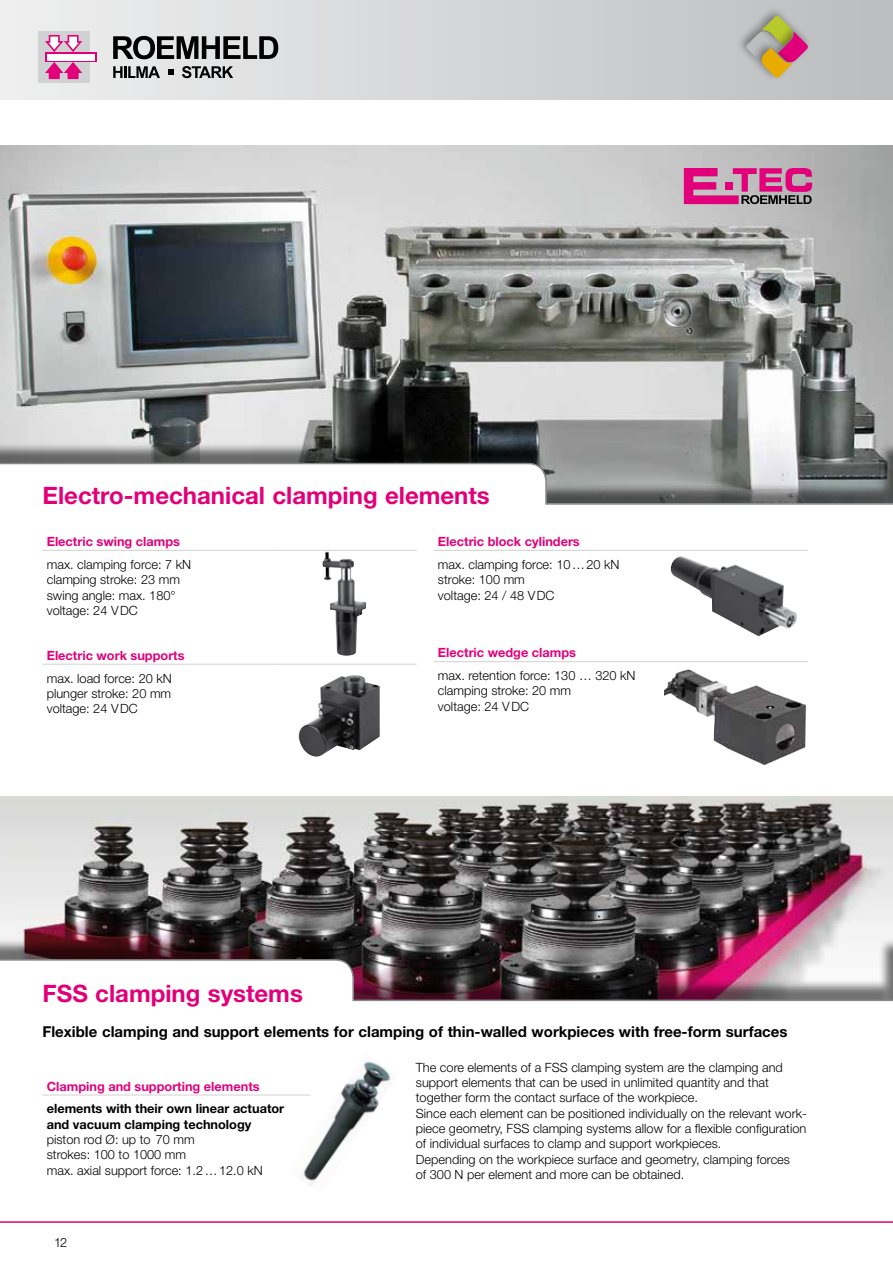
<style>
.page{position:relative;width:893px;height:1263px;background:#fff}
.page>*{position:absolute;margin:0;border:0;box-sizing:border-box;transform-origin:0 0}
.t1{font:700 24px "Helvetica Neue";color:#e2007a}
.t2{font:700 15px "Helvetica Neue";color:#000}
.t3{font:300 12.75px/15.3px "Helvetica Neue";color:#000}
.t4{font:700 12.75px "Helvetica Neue";color:#e2007a}
.t5{font:700 12.75px/15.3px "Helvetica Neue";color:#000}
.t6{font:300 12.75px "Helvetica Neue";color:#000}
</style>
<div class="page">
<div style="left:0;top:0;width:893px;height:99px;background:linear-gradient(to right,#efeff0,#bbbdbe)"></div>
<svg style="left:113px;top:36px;width:165px;height:23px;background:#6b6b6c"></svg>
<svg style="left:113px;top:66px;width:47px;height:12px"></svg>
<svg style="left:182px;top:66px;width:51px;height:12px"></svg>
<svg style="left:168px;top:69px;width:6px;height:6px"></svg>
<div style="left:38px;top:31px;width:52px;height:52px;background:#d0d1d2"></div>
<svg style="left:45px;top:52px;width:51px;height:10px"></svg>
<div style="left:47px;top:54px;width:48px;height:6px;background:#fff"></div>
<svg style="left:45px;top:35px;width:37px;height:17px"></svg>
<svg style="left:45px;top:62px;width:37px;height:17px"></svg>
<hr style="left:0;top:1221px;width:893px;height:2px;background:#e2007a">
<svg style="left:0;top:145px;width:893px;height:297px;background:#9fa09f"></svg>
<img style="left:322px;top:552px;width:44px;height:104px">
<img style="left:671px;top:556px;width:126px;height:80px">
<img style="left:304px;top:675px;width:51px;height:51px">
<svg style="left:684px;top:168px;width:128px;height:36px;background:#c0558f"></svg>
<div style="left:725px;top:182px;width:7px;height:8px;background:#e2007a"></div>
<svg style="left:0;top:796px;width:893px;height:142px;background:#7d7778"></svg>
<img style="left:288px;top:1060px;width:105px;height:126px">
<img style="left:664px;top:669px;width:143px;height:96px">
<div style="left:735px;top:21px;width:45px;height:45px;background:#000;opacity:.4"></div>
<div style="left:752px;top:6px;width:45px;height:44px;background:#000;opacity:.4"></div>
<div style="left:767px;top:22px;width:45px;height:45px;background:#c0c1c3"></div>
<div style="left:751px;top:38px;width:45px;height:45px;background:#c2c3c4"></div>
<svg style="left:746px;top:16px;width:62px;height:62px"></svg>
<div style="left:0;top:938px;width:893px;height:100px;background:#000;opacity:.55"></div>
<svg style="left:0;top:1037px;width:893px;height:1px"></svg>
<svg style="left:0;top:958px;width:893px;height:79px"></svg>
<div style="left:0;top:442px;width:893px;height:79px;background:#000;opacity:.55"></div>
<svg style="left:0;top:462px;width:893px;height:59px"></svg>
<hr style="left:43px;top:550px;width:229px;height:1px;background:#d0d1d2">
<hr style="left:272px;top:550px;width:145px;height:1px;background:#d0d1d2">
<hr style="left:272px;top:664px;width:145px;height:1px;background:#d0d1d2">
<hr style="left:43px;top:664px;width:229px;height:1px;background:#d0d1d2">
<hr style="left:434px;top:550px;width:255px;height:1px;background:#d0d1d2">
<hr style="left:689px;top:550px;width:119px;height:1px;background:#d0d1d2">
<hr style="left:689px;top:661px;width:119px;height:1px;background:#d0d1d2">
<hr style="left:434px;top:661px;width:255px;height:1px;background:#d0d1d2">
<hr style="left:43px;top:1094px;width:267px;height:1px;background:#d0d1d2">
<h1 class="t1" style="left:43px;top:480px;width:449px">Electro-mechanical clamping elements</h1>
<p class="t4" style="left:47px;top:534px;width:135px">Electric swing clamps</p>
<p class="t3" style="left:47px;top:556px;width:146px">max. clamping force: 7 kN clamping stroke: 23 mm swing angle: max. 180° voltage: 24 VDC</p>
<p class="t4" style="left:47px;top:647px;width:139px">Electric work supports</p>
<p class="t3" style="left:47px;top:670px;width:126px;text-align:justify">max. load force: 20 kN plunger stroke: 20 mm voltage: 24 VDC</p>
<h1 class="t1" style="left:43px;top:978px;width:262px">FSS clamping systems</h1>
<p class="t4" style="left:438px;top:534px;width:143px">Electric block cylinders</p>
<p class="t3" style="left:438px;top:556px;width:183px">max. clamping force: 10…20 kN stroke: 100 mm<br>voltage: 24 / 48 VDC</p>
<p class="t4" style="left:438px;top:645px;width:140px">Electric wedge clamps</p>
<p class="t3" style="left:438px;top:668px;width:199px">max. retention force: 130 … 320 kN clamping stroke: 20 mm<br>voltage: 24 VDC</p>
<p class="t2" style="left:43px;top:1022px;width:746px">Flexible clamping and support elements for clamping of thin-walled workpieces with free-form surfaces</p>
<p class="t4" style="left:47px;top:1078px;width:214px">Clamping and supporting elements</p>
<p class="t5" style="left:47px;top:1101px;width:239px">elements with their own linear actuator and vacuum clamping technology</p>
<p class="t3" style="left:47px;top:1131px;width:217px">piston rod Ø: up to 70 mm<br>strokes: 100 to 1000 mm<br>max. axial support force: 1.2…12.0 kN</p>
<p class="t6" style="left:54px;top:1234px;width:15px">12</p>
<p class="t3" style="left:416px;top:1059px;width:392px">The core elements of a FSS clamping system are the clamping and support elements that can be used in unlimited quantity and that together form the contact surface of the workpiece.<br>Since each element can be positioned individually on the relevant work&shy;piece geometry, FSS clamping systems allow for a flexible configuration of individual surfaces to clamp and support workpieces.<br>Depending on the workpiece surface and geometry, clamping forces<br>of 300 N per element and more can be obtained.</p>
</div>
